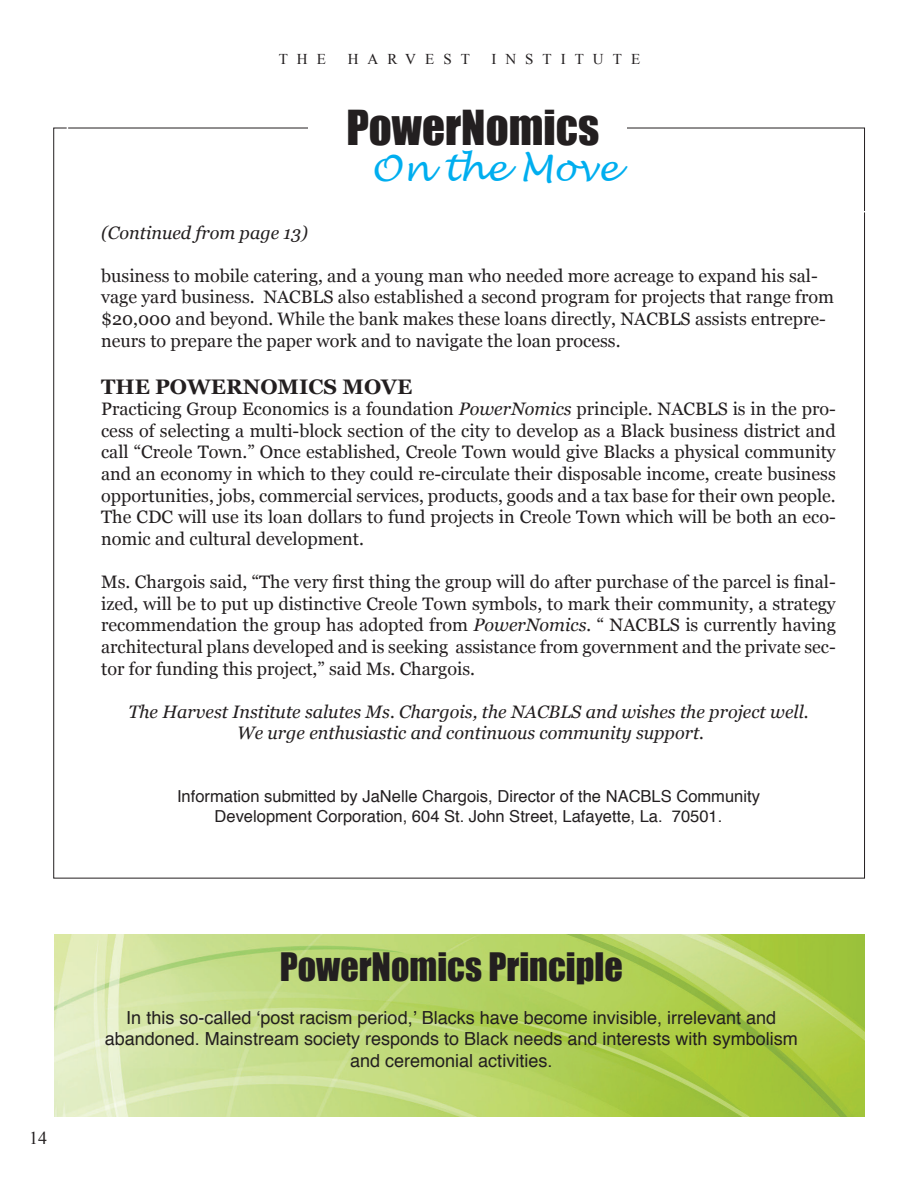
<style>
.page{position:relative;width:919px;height:1189px;background:#fff}
.page>*{position:absolute;margin:0;border:0;box-sizing:border-box;transform-origin:0 0}
.t1{font:45px "Impact";color:#231f20}
.t2{font:36px "Impact";color:#231f20}
.t3{font:italic 36px "Lucida Handwriting";color:#00aeef}
.t4{font:700 21px "Georgia";color:#231f20}
.t5{font:18px/21.6px "Georgia";color:#231f20;text-align:justify}
.t6{font:18px/21.6px "Helvetica";color:#231f20;text-align:center}
.t7{font:italic 18px/21.6px "Georgia";color:#231f20;text-align:center}
.t8{font:18px "Times New Roman";color:#231f20}
.t9{font:16.5px/19.8px "Helvetica";color:#231f20;text-align:center}
.t10{font:15px "Times New Roman";letter-spacing:.6em;color:#231f20}
.s1{font-style:italic}
</style>
<div class="page">
<img style="left:54px;top:934px;width:810px;height:182px">
<p class="t8" style="left:29px;top:1125px;width:19px">14</p>
<p class="t10" style="left:279px;top:49px;width:49px">THE</p>
<p class="t10" style="left:347px;top:49px;width:123px">HARVEST</p>
<p class="t10" style="left:491px;top:49px;width:150px">INSTITUTE</p>
<h1 class="t1" style="left:346px;top:93px;width:254px">PowerNomics</h1>
<h2 class="t3" style="left:370px;top:146px;width:249px">On the Move</h2>
<p class="t7" style="left:101px;top:222px;width:208px">(Continued from page 13)</p>
<p class="t5" style="left:101px;top:265px;width:734px;text-align:left">business to mobile catering, and a young man who needed more acreage to expand his sal&shy;vage yard business. NACBLS also established a second program for projects that range from $20,000 and beyond. While the bank makes these loans directly, NACBLS assists entrepre&shy;neurs to prepare the paper work and to navigate the loan process.</p>
<p class="t4" style="left:101px;top:372px;width:312px">THE POWERNOMICS MOVE</p>
<p class="t5" style="left:101px;top:398px;width:736px">Practicing Group Economics is a foundation <span class="s1">PowerNomics</span> principle. NACBLS is in the pro&shy;cess of selecting a multi-block section of the city to develop as a Black business district and call “Creole Town.” Once established, Creole Town would give Blacks a physical community and an economy in which to they could re-circulate their disposable income, create business opportunities, jobs, commercial services, products, goods and a tax base for their own people.<br>The CDC will use its loan dollars to fund projects in Creole Town which will be both an eco&shy;nomic and cultural development.</p>
<p class="t5" style="left:101px;top:571px;width:736px">Ms. Chargois said, “The very first thing the group will do after purchase of the parcel is final&shy;ized, will be to put up distinctive Creole Town symbols, to mark their community, a strategy recommendation the group has adopted from <span class="s1">PowerNomics.</span> “ NACBLS is currently having architectural plans developed and is seeking assistance from government and the private sec&shy;tor for funding this project,” said Ms. Chargois.</p>
<p class="t7" style="left:128px;top:700px;width:681px">The Harvest Institute salutes Ms. Chargois, the NACBLS and wishes the project well.<br>We urge enthusiastic and continuous community support.</p>
<p class="t9" style="left:177px;top:787px;width:584px">Information submitted by JaNelle Chargois, Director of the NACBLS Community<br>Development Corporation, 604 St. John Street, Lafayette, La. 70501.</p>
<h2 class="t2" style="left:279px;top:938px;width:344px">PowerNomics Principle</h2>
<p class="t6" style="left:105px;top:1006px;width:694px">In this so-called ‘post racism period,’ Blacks have become invisible, irrelevant and abandoned. Mainstream society responds to Black needs and interests with symbolism and ceremonial activities.</p>
</div>
